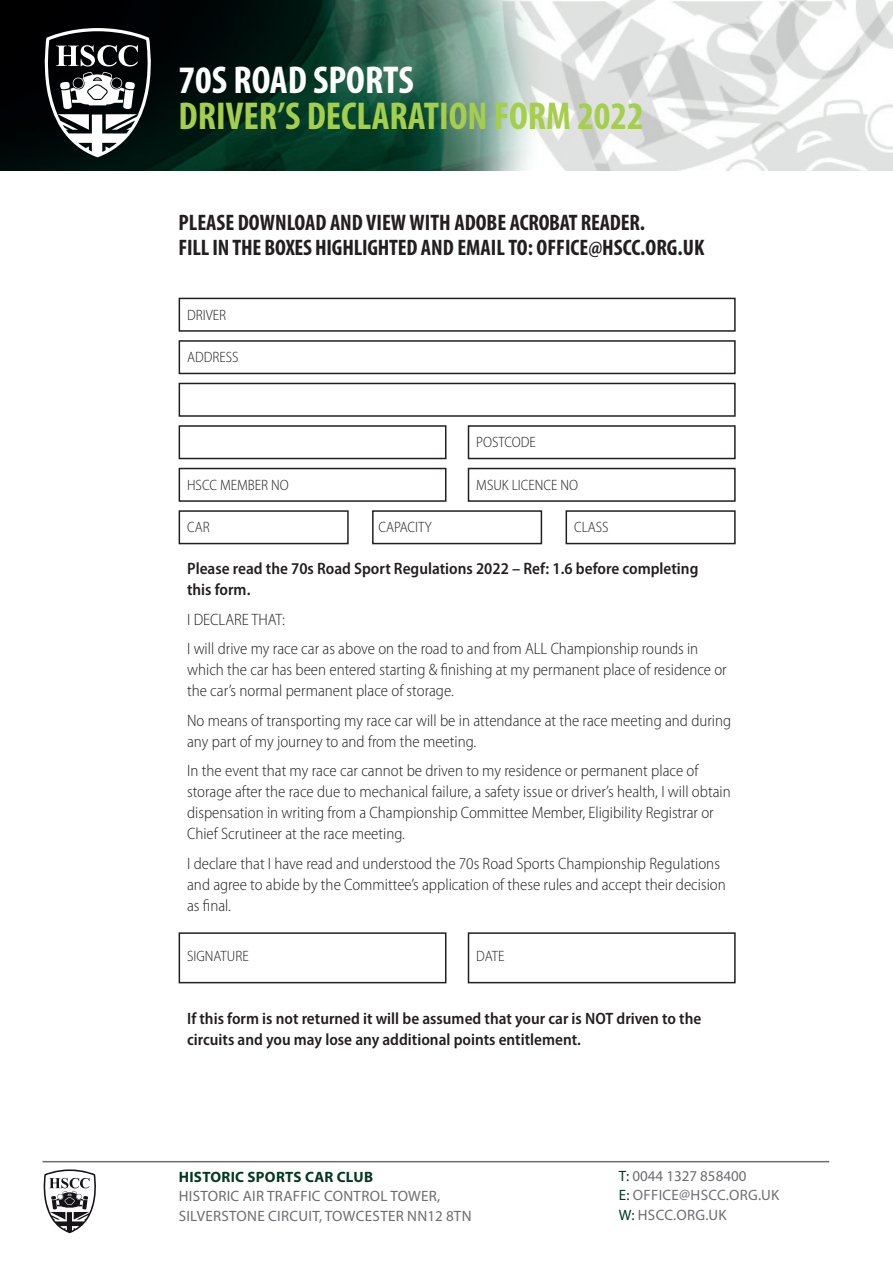
<style>
.page{position:relative;width:893px;height:1263px;background:#fff}
.page>*{position:absolute;margin:0;border:0;box-sizing:border-box;transform-origin:0 0}
.t1{font:700 condensed 39px "Myriad Pro";color:#a4ce4c}
.t2{font:700 condensed 39px "Myriad Pro";color:#fff}
.t3{font:700 condensed 22.5px/25.5px "Myriad Pro";color:#231f20}
.t4{font:300 semi-condensed 16.5px/21px "Myriad Pro";color:#231f20}
.t5{font:600 semi-condensed 16.5px/21px "Myriad Pro";color:#231f20}
.t6{font:15px/19.5px "Myriad Pro";letter-spacing:.02em;color:#6c6d70}
.t7{font:300 semi-condensed 15px "Myriad Pro";color:#231f20}
.t8{font:700 15px "Myriad Pro";letter-spacing:.02em;color:#033924}
.s1{color:#033924}
.s2{color:#6f7073}
</style>
<div class="page">
<img style="left:0;top:0;width:893px;height:170px">
<div style="left:179px;top:298px;width:557px;height:34px;border:2px solid #231f20"></div>
<div style="left:179px;top:932px;width:267px;height:51px;border:2px solid #231f20"></div>
<div style="left:468px;top:932px;width:268px;height:51px;border:2px solid #231f20"></div>
<div style="left:179px;top:340px;width:557px;height:34px;border:2px solid #231f20"></div>
<div style="left:179px;top:383px;width:557px;height:34px;border:2px solid #231f20"></div>
<div style="left:179px;top:425px;width:267px;height:34px;border:2px solid #231f20"></div>
<div style="left:468px;top:425px;width:268px;height:34px;border:2px solid #231f20"></div>
<div style="left:179px;top:468px;width:267px;height:34px;border:2px solid #231f20"></div>
<div style="left:468px;top:468px;width:268px;height:34px;border:2px solid #231f20"></div>
<div style="left:179px;top:510px;width:170px;height:34px;border:2px solid #231f20"></div>
<div style="left:372px;top:510px;width:170px;height:34px;border:2px solid #231f20"></div>
<div style="left:566px;top:510px;width:170px;height:34px;border:2px solid #231f20"></div>
<hr style="left:43px;top:1161px;width:786px;height:1px;background:#6c6d70">
<svg style="left:43px;top:1169px;width:53px;height:64px"></svg>
<svg style="left:43px;top:28px;width:110px;height:129px"></svg>
<h1 class="t2" style="left:179px;top:56px;width:237px">70S ROAD SPORTS</h1>
<h1 class="t1" style="left:179px;top:92px;width:467px">DRIVER’S DECLARATION FORM 2022</h1>
<h2 class="t3" style="left:179px;top:209px;width:527px">PLEASE DOWNLOAD AND VIEW WITH ADOBE ACROBAT READER.<br>FILL IN THE BOXES HIGHLIGHTED AND EMAIL TO: OFFICE@HSCC.ORG.UK</h2>
<p class="t7" style="left:187px;top:306px;width:41px">DRIVER</p>
<p class="t7" style="left:187px;top:348px;width:53px">ADDRESS</p>
<p class="t7" style="left:476px;top:433px;width:61px">POSTCODE</p>
<p class="t7" style="left:187px;top:476px;width:103px">HSCC MEMBER NO</p>
<p class="t7" style="left:476px;top:476px;width:103px">MSUK LICENCE NO</p>
<p class="t7" style="left:187px;top:518px;width:24px">CAR</p>
<p class="t7" style="left:378px;top:518px;width:55px">CAPACITY</p>
<p class="t7" style="left:574px;top:518px;width:36px">CLASS</p>
<p class="t5" style="left:187px;top:558px;width:513px">Please read the 70s Road Sport Regulations 2022 – Ref: 1.6 before completing this form.</p>
<p class="t4" style="left:187px;top:604px;width:513px;line-height:29.5px">I DECLARE THAT:<br>I will drive my race car as above on the road to and from ALL Championship rounds in</p>
<p class="t4" style="left:187px;top:659px;width:541px">which the car has been entered starting &amp; finishing at my permanent place of residence or the car’s normal permanent place of storage.</p>
<p class="t4" style="left:187px;top:710px;width:546px">No means of transporting my race car will be in attendance at the race meeting and during any part of my journey to and from the meeting.</p>
<p class="t4" style="left:187px;top:760px;width:545px">In the event that my race car cannot be driven to my residence or permanent place of storage after the race due to mechanical failure, a safety issue or driver’s health, I will obtain dispensation in writing from a Championship Committee Member, Eligibility Registrar or Chief Scrutineer at the race meeting.</p>
<p class="t4" style="left:187px;top:853px;width:540px">I declare that I have read and understood the 70s Road Sports Championship Regulations and agree to abide by the Committee’s application of these rules and accept their decision as final.</p>
<p class="t7" style="left:187px;top:947px;width:63px">SIGNATURE</p>
<p class="t7" style="left:476px;top:947px;width:30px">DATE</p>
<p class="t5" style="left:187px;top:1008px;width:516px">If this form is not returned it will be assumed that your car is NOT driven to the circuits and you may lose any additional points entitlement.</p>
<p class="t8" style="left:179px;top:1167px;width:196px">HISTORIC SPORTS CAR CLUB</p>
<p class="t6" style="left:179px;top:1186px;width:294px">HISTORIC AIR TRAFFIC CONTROL TOWER,<br>SILVERSTONE CIRCUIT, TOWCESTER NN12 8TN</p>
<p class="t6" style="left:619px;top:1166px;width:162px"><span class="s1">T:</span> 0044 1327 858400<br><span class="s1">E:</span> <span class="s2">OFFICE@HSCC.ORG.UK<br></span><span class="s1">W:</span> HSCC.ORG.UK</p>
</div>
